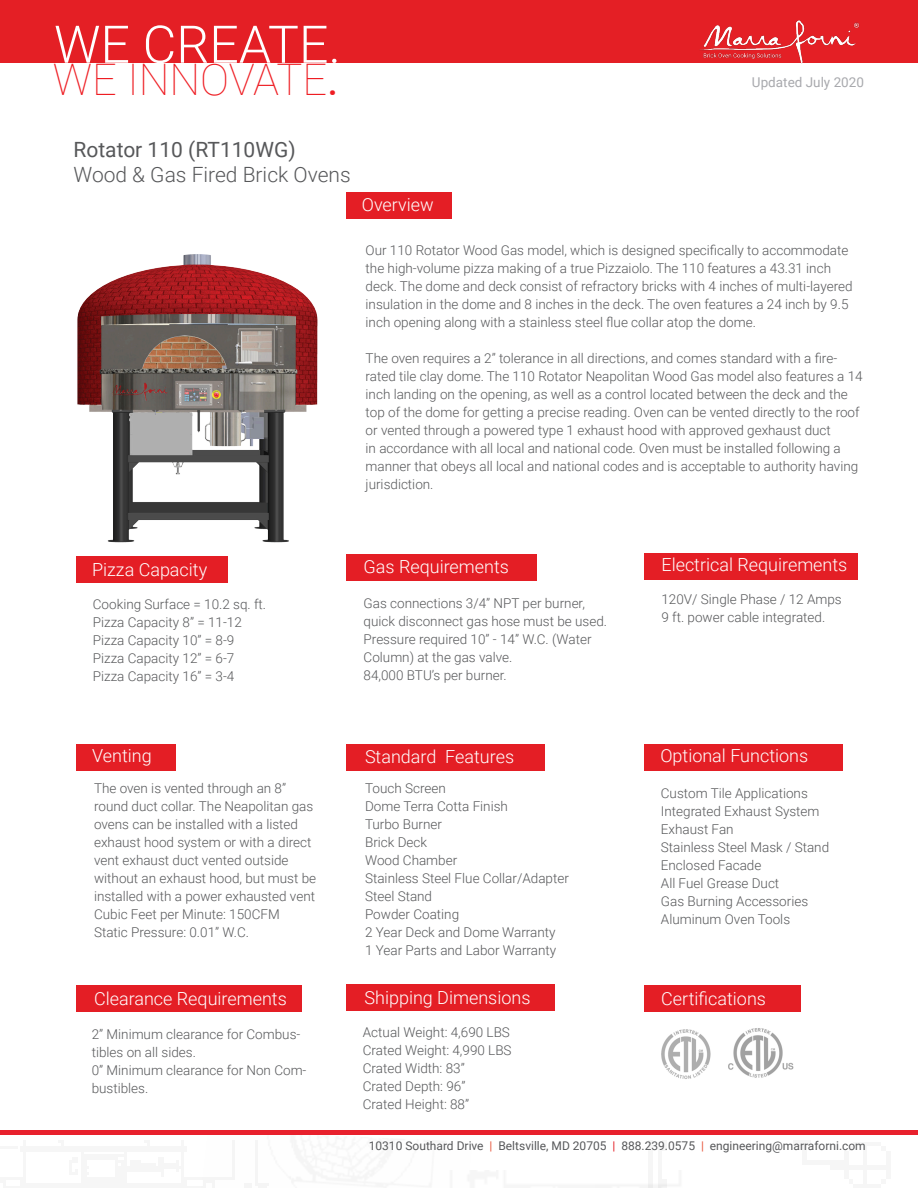
<style>
.page{position:relative;width:918px;height:1188px;background:#fff}
.page>*{position:absolute;margin:0;border:0;box-sizing:border-box;transform-origin:0 0}
.t1{font:300 51.9px "Roboto";color:#fff}
.t2{font:100 43.5px "Roboto";color:#ee1d23}
.t3{font:300 21px "Roboto";color:#57585a}
.t4{font:21px "Roboto";color:#57585a}
.Sub_Paragraph_Header{font:300 18px "Roboto";color:#fff}
.Sub_Paragraph{font:300 13.5px/18px "Roboto";color:#57585a}
.t5{font:13.5px "Roboto";color:#a8a9ad}
.t6{font:12px "Roboto";color:#57585a}
.s1{font-weight:400}
.s2{color:#e8583e}
.s3{color:#e41e25}
</style>
<div class="page">
<img style="left:661px;top:1028px;width:133px;height:51px">
<img style="left:77px;top:254px;width:275px;height:301px">
<div style="left:76px;top:556px;width:152px;height:26px;background:#e41e25"></div>
<div style="left:346px;top:192px;width:106px;height:27px;background:#e41e25"></div>
<div style="left:76px;top:744px;width:100px;height:26px;background:#e41e25"></div>
<div style="left:346px;top:555px;width:191px;height:26px;background:#e41e25"></div>
<div style="left:644px;top:553px;width:214px;height:26px;background:#e41e25"></div>
<div style="left:76px;top:985px;width:226px;height:26px;background:#e41e25"></div>
<div style="left:644px;top:985px;width:157px;height:26px;background:#e41e25"></div>
<div style="left:346px;top:984px;width:209px;height:26px;background:#e41e25"></div>
<div style="left:346px;top:744px;width:199px;height:26px;background:#e41e25"></div>
<div style="left:644px;top:744px;width:198px;height:26px;background:#e41e25"></div>
<div style="left:0;top:1130px;width:918px;height:5px;background:#e8212d"></div>
<div style="left:0;top:0;width:918px;height:62px;background:#e41f25"></div>
<img style="left:694px;top:20px;width:170px;height:44px">
<p class="t1" style="left:54px;top:8px;width:288px">WE CREATE.</p>
<p class="t2" style="left:53px;top:49px;width:287px">WE INNOVATE<span class="s1">.</span></p>
<p class="t5" style="left:752px;top:72px;width:114px">Updated July 2020</p>
<p class="t4" style="left:74px;top:135px;width:224px">Rotator 110 (RT110WG)</p>
<p class="t3" style="left:74px;top:160px;width:279px">Wood &amp; Gas Fired Brick Ovens</p>
<p class="Sub_Paragraph_Header" style="left:362px;top:192px;width:73px">Overview</p>
<p class="Sub_Paragraph" style="left:366px;top:240px;width:488px">Our 110 Rotator Wood Gas model, which is designed specifically to accommodate the high-volume pizza making of a true Pizzaiolo. The 110 features a 43.31 inch deck. The dome and deck consist of refractory bricks with 4 inches of multi-layered insulation in the dome and 8 inches in the deck. The oven features a 24 inch by 9.5 inch opening along with a stainless steel flue collar atop the dome.</p>
<p class="Sub_Paragraph" style="left:366px;top:348px;width:499px">The oven requires a 2” tolerance in all directions, and comes standard with a fire&shy;rated tile clay dome. The 110 Rotator Neapolitan Wood Gas model also features a 14 inch landing on the opening, as well as a control located between the deck and the top of the dome for getting a precise reading. Oven can be vented directly to the roof</p>
<p class="Sub_Paragraph" style="left:366px;top:420px;width:494px">or vented through a powered type 1 exhaust hood with approved gexhaust duct<br>in accordance with all local and national code. Oven must be installed following a manner that obeys all local and national codes and is acceptable to authority having jurisdiction.</p>
<p class="Sub_Paragraph_Header" style="left:92px;top:557px;width:117px">Pizza Capacity</p>
<p class="Sub_Paragraph" style="left:93px;top:595px;width:175px">Cooking Surface = 10.2 sq. ft.</p>
<p class="Sub_Paragraph" style="left:93px;top:613px;width:151px">Pizza Capacity 8” = 11-12</p>
<p class="Sub_Paragraph" style="left:93px;top:631px;width:143px">Pizza Capacity 10” = 8-9</p>
<p class="Sub_Paragraph" style="left:93px;top:649px;width:143px">Pizza Capacity 12” = 6-7</p>
<p class="Sub_Paragraph" style="left:93px;top:667px;width:143px">Pizza Capacity 16” = 3-4</p>
<p class="Sub_Paragraph_Header" style="left:92px;top:743px;width:61px">Venting</p>
<p class="Sub_Paragraph" style="left:94px;top:779px;width:224px">The oven is vented through an 8” round duct collar. The Neapolitan gas ovens can be installed with a listed exhaust hood system or with a direct vent exhaust duct vented outside without an exhaust hood, but must be installed with a power exhausted vent</p>
<p class="Sub_Paragraph" style="left:94px;top:905px;width:187px">Cubic Feet per Minute: 150CFM</p>
<p class="Sub_Paragraph" style="left:94px;top:923px;width:156px">Static Pressure: 0.01” W.C.</p>
<p class="Sub_Paragraph_Header" style="left:94px;top:986px;width:194px">Clearance Requirements</p>
<p class="Sub_Paragraph" style="left:92px;top:1025px;width:210px">2” Minimum clearance for Combus&shy;tibles on all sides.</p>
<p class="Sub_Paragraph" style="left:92px;top:1061px;width:216px">0” Minimum clearance for Non Com&shy;bustibles.</p>
<p class="Sub_Paragraph_Header" style="left:364px;top:554px;width:147px">Gas Requirements</p>
<p class="Sub_Paragraph_Header" style="left:661px;top:552px;width:187px">Electrical Requirements</p>
<p class="Sub_Paragraph" style="left:364px;top:594px;width:245px">Gas connections 3/4” NPT per burner, quick disconnect gas hose must be used.</p>
<p class="Sub_Paragraph" style="left:364px;top:630px;width:229px">Pressure required 10” - 14” W.C. (Water</p>
<p class="Sub_Paragraph" style="left:364px;top:648px;width:150px">Column) at the gas valve.</p>
<p class="Sub_Paragraph" style="left:364px;top:666px;width:145px">84,000 BTU’s per burner.</p>
<p class="Sub_Paragraph" style="left:662px;top:590px;width:182px">120V/ Single Phase / 12 Amps</p>
<p class="Sub_Paragraph" style="left:662px;top:608px;width:165px">9 ft. power cable integrated.</p>
<p class="Sub_Paragraph_Header" style="left:365px;top:744px;width:151px">Standard Features</p>
<p class="Sub_Paragraph_Header" style="left:660px;top:743px;width:149px">Optional Functions</p>
<p class="Sub_Paragraph" style="left:365px;top:779px;width:82px">Touch Screen</p>
<p class="Sub_Paragraph" style="left:365px;top:797px;width:144px">Dome Terra Cotta Finish</p>
<p class="Sub_Paragraph" style="left:365px;top:815px;width:78px">Turbo Burner</p>
<p class="Sub_Paragraph" style="left:365px;top:833px;width:64px">Brick Deck</p>
<p class="Sub_Paragraph" style="left:365px;top:851px;width:94px">Wood Chamber</p>
<p class="Sub_Paragraph" style="left:365px;top:869px;width:205px">Stainless Steel Flue Collar/Adapter</p>
<p class="Sub_Paragraph" style="left:365px;top:887px;width:69px">Steel Stand</p>
<p class="Sub_Paragraph" style="left:365px;top:905px;width:96px">Powder Coating</p>
<p class="Sub_Paragraph" style="left:365px;top:923px;width:192px">2 Year Deck and Dome Warranty</p>
<p class="Sub_Paragraph" style="left:365px;top:941px;width:193px">1 Year Parts and Labor Warranty</p>
<p class="Sub_Paragraph_Header" style="left:364px;top:985px;width:167px">Shipping Dimensions</p>
<p class="Sub_Paragraph" style="left:363px;top:1023px;width:149px">Actual Weight: 4,690 LBS</p>
<p class="Sub_Paragraph" style="left:363px;top:1041px;width:150px">Crated Weight: 4,990 LBS</p>
<p class="Sub_Paragraph" style="left:363px;top:1059px;width:103px">Crated Width: 83”</p>
<p class="Sub_Paragraph" style="left:363px;top:1077px;width:104px">Crated Depth: 96”</p>
<p class="Sub_Paragraph" style="left:363px;top:1095px;width:108px">Crated Height: 88”</p>
<p class="Sub_Paragraph" style="left:661px;top:783px;width:148px">Custom Tile Applications</p>
<p class="Sub_Paragraph" style="left:661px;top:801px;width:160px">Integrated Exhaust System</p>
<p class="Sub_Paragraph" style="left:661px;top:819px;width:74px">Exhaust Fan</p>
<p class="Sub_Paragraph" style="left:661px;top:837px;width:170px">Stainless Steel Mask / Stand</p>
<p class="Sub_Paragraph" style="left:661px;top:855px;width:102px">Enclosed Facade</p>
<p class="Sub_Paragraph" style="left:661px;top:873px;width:120px">All Fuel Grease Duct</p>
<p class="Sub_Paragraph" style="left:661px;top:891px;width:149px">Gas Burning Accessories</p>
<p class="Sub_Paragraph" style="left:661px;top:909px;width:131px">Aluminum Oven Tools</p>
<p class="Sub_Paragraph_Header" style="left:661px;top:986px;width:106px">Certifications</p>
<p class="t6" style="left:369px;top:1137px;width:499px">10310 Southard Drive <span class="s2">|</span> Beltsville, MD 20705 <span class="s3">|</span> 888.239.0575 <span class="s2">|</span> engineering@marraforni.com</p>
</div>
